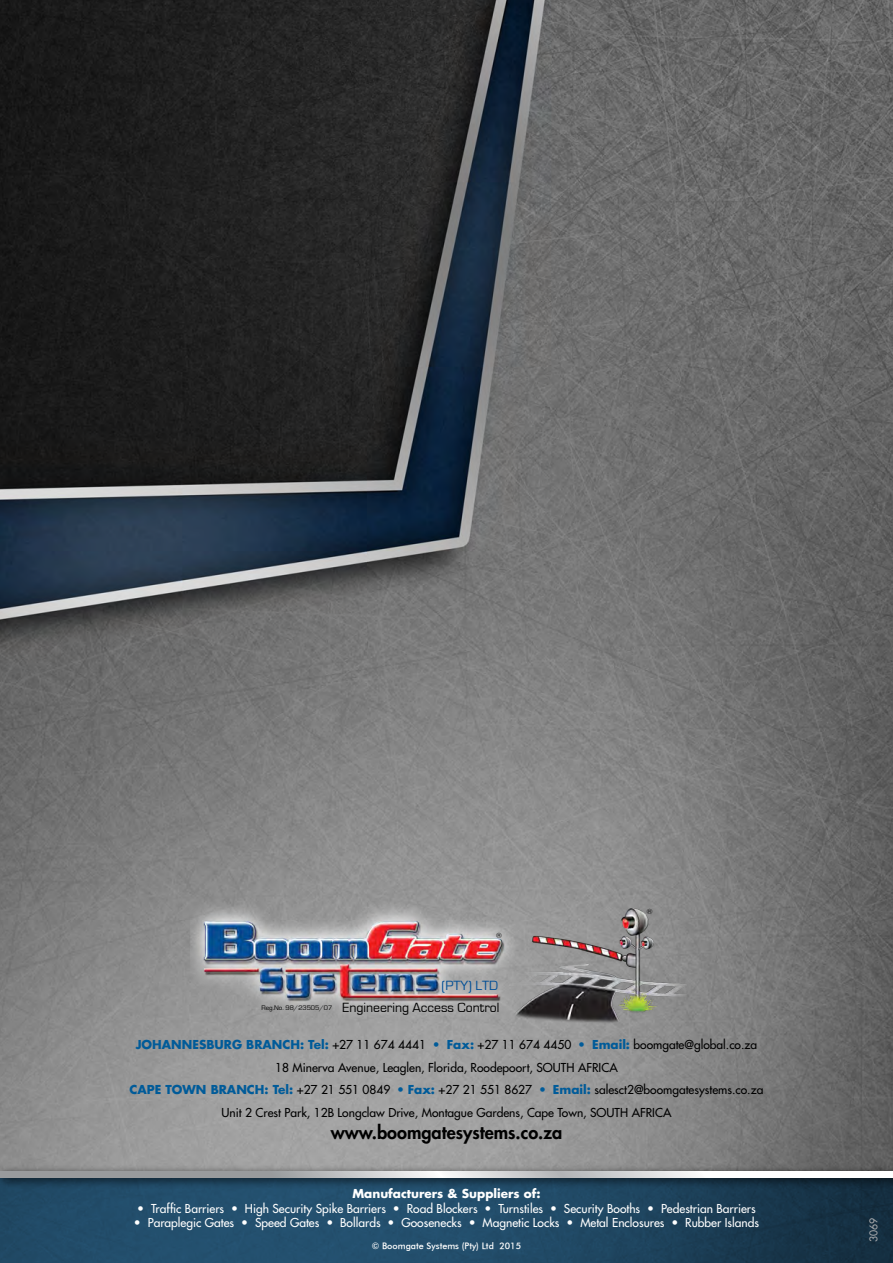
<style>
.page{position:relative;width:893px;height:1263px;background:#fff}
.page>*{position:absolute;margin:0;border:0;box-sizing:border-box;transform-origin:0 0}
.t1{font:800 18px "Futura Std";color:#000}
.t2{font:13.8px "Eurostile";color:#000}
.t3{font:13.8px "Eurostile";color:#004e96}
.t4{font:500 12px/22.5px "Futura Std";color:#000;text-align:center}
.t5{font:500 12px "Futura Std";color:#fff}
.t6{font:700 12px "Futura Std";color:#fff}
.t7{font:500 10.5px "Futura Std";color:#a7a9ac}
.t8{font:9px "Futura BT Medium";color:#fff}
.t9{font:7.65px "Eurostile";color:#000}
.s1{font-size:6.9px}
.s2{font-weight:700;color:#005b99}
.s3{color:#005b99}
</style>
<div class="page">
<img style="left:0;top:0;width:893px;height:1164px">
<svg style="left:0;top:1189px;width:893px;height:74px;background:#1f4662"></svg>
<div style="left:0;top:1164px;width:893px;height:25px;background:#000;opacity:.75"></div>
<svg style="left:0;top:1171px;width:893px;height:7px"></svg>
<img style="left:191px;top:892px;width:511px;height:141px">
<p class="t9" style="left:496px;top:931px;width:7px">®</p>
<p class="t3" style="left:442px;top:977px;width:58px">(PTY) LTD</p>
<p class="t2" style="left:262px;top:999px;width:239px"><span class="s1">Reg.No. 98/23505/07</span> Engineering Access Control</p>
<p class="t9" style="left:647px;top:907px;width:7px">®</p>
<p class="t4" style="left:130px;top:1034px;width:635px"><span class="s2">JOHANNESBURG BRANCH: Tel:</span> +27 11 674 4441 <span class="s3">•</span> <span class="s2">Fax:</span> +27 11 674 4450 <span class="s3">•</span> <span class="s2">Email:</span> boomgate@global.co.za 18 Minerva Avenue, Leaglen, Florida, Roodepoort, SOUTH AFRICA<br><span class="s2">CAPE TOWN BRANCH: Tel:</span> +27 21 551 0849 <span class="s3">•</span> <span class="s2">Fax:</span> +27 21 551 8627 <span class="s3">•</span> <span class="s2">Email:</span> salesct2@boomgatesystems.co.za Unit 2 Crest Park, 12B Longclaw Drive, Montague Gardens, Cape Town, SOUTH AFRICA</p>
<h1 class="t1" style="left:331px;top:1121px;width:233px">www.boomgatesystems.co.za</h1>
<p class="t6" style="left:352px;top:1186px;width:190px">Manufacturers &amp; Suppliers of:</p>
<p class="t5" style="left:137px;top:1201px;width:620px">• Traffic Barriers • High Security Spike Barriers • Road Blockers • Turnstiles • Security Booths • Pedestrian Barriers</p>
<p class="t5" style="left:134px;top:1215px;width:627px">• Paraplegic Gates • Speed Gates • Bollards • Goosenecks • Magnetic Locks • Metal Enclosures • Rubber Islands</p>
<p class="t8" style="left:372px;top:1241px;width:151px">© Boomgate Systems (Pty) Ltd 2015</p>
<p class="t7" style="left:867px;top:1242px;width:26px;rotate:-90deg">3069</p>
</div>
